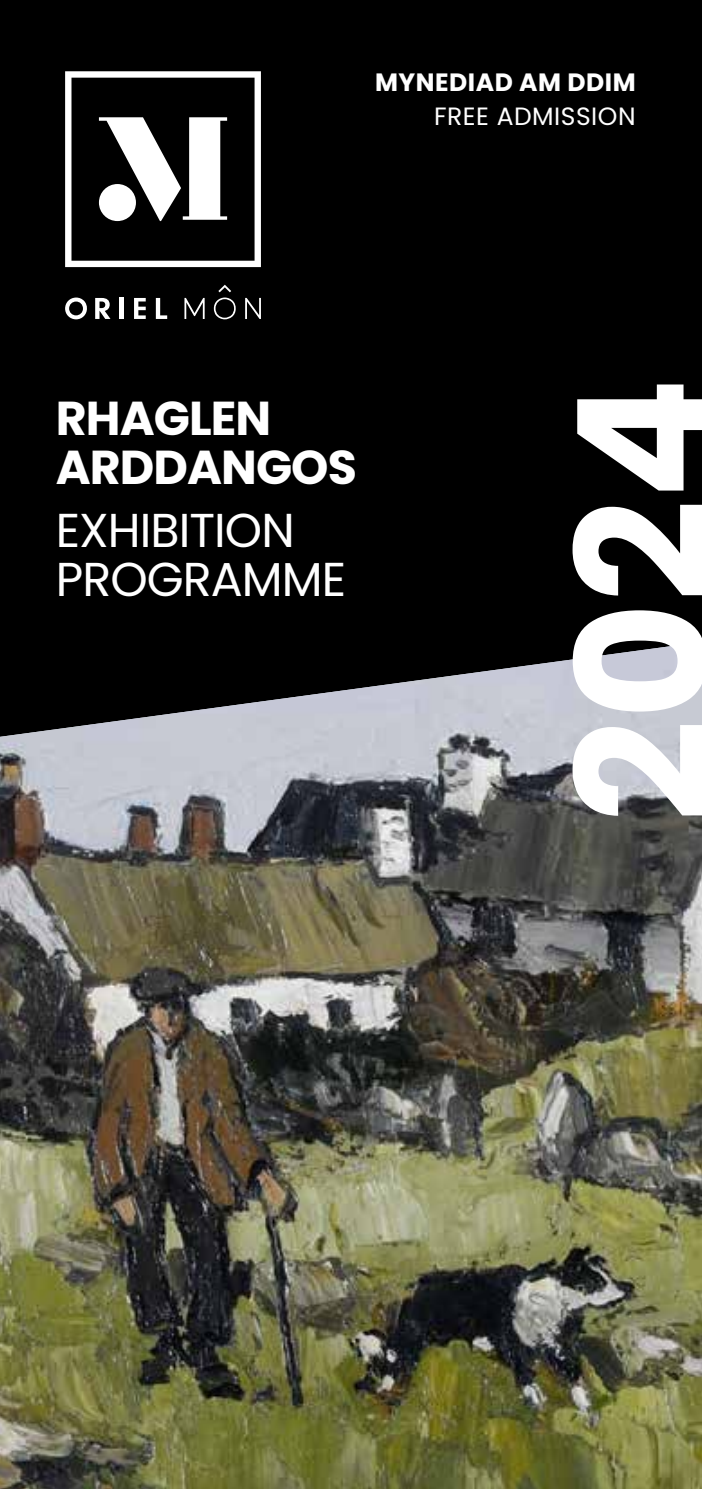
<style>
.page{position:relative;width:702px;height:1489px;background:#fff}
.page>*{position:absolute;margin:0;border:0;box-sizing:border-box;transform-origin:0 0}
.t1{font:700 180px "Poppins";color:#fff}
.t2{font:47.5px/49px "Poppins";letter-spacing:-.02em;color:#fff}
.t3{font:700 47.5px/49px "Poppins";letter-spacing:-.02em;color:#fff}
.t4{font:700 25px "Poppins";letter-spacing:.02em;color:#fff}
.t5{font:25px "Poppins";letter-spacing:.02em;color:#fff}
</style>
<div class="page">
<div style="left:0;top:0;width:702px;height:1488px;background:#000"></div>
<img style="left:0;top:642px;width:702px;height:846px">
<svg style="left:245px;top:298px;width:16px;height:21px"></svg>
<svg style="left:65px;top:297px;width:22px;height:22px"></svg>
<svg style="left:95px;top:298px;width:15px;height:21px"></svg>
<div style="left:119px;top:298px;width:5px;height:21px;background:#fff"></div>
<svg style="left:134px;top:298px;width:12px;height:21px"></svg>
<svg style="left:156px;top:298px;width:11px;height:21px"></svg>
<svg style="left:184px;top:298px;width:21px;height:21px"></svg>
<svg style="left:214px;top:285px;width:22px;height:34px"></svg>
<svg style="left:65px;top:71px;width:196px;height:196px"></svg>
<p class="t4" style="left:375px;top:68px;width:262px">MYNEDIAD AM DDIM</p>
<p class="t5" style="left:434px;top:101px;width:203px">FREE ADMISSION</p>
<p class="t3" style="left:56px;top:393px;width:302px">RHAGLEN<br>ARDDANGOS</p>
<p class="t2" style="left:56px;top:506px;width:292px">EXHIBITION<br>PROGRAMME</p>
<h1 class="t1" style="left:539px;top:822px;width:446px;rotate:-90deg">2024</h1>
</div>
